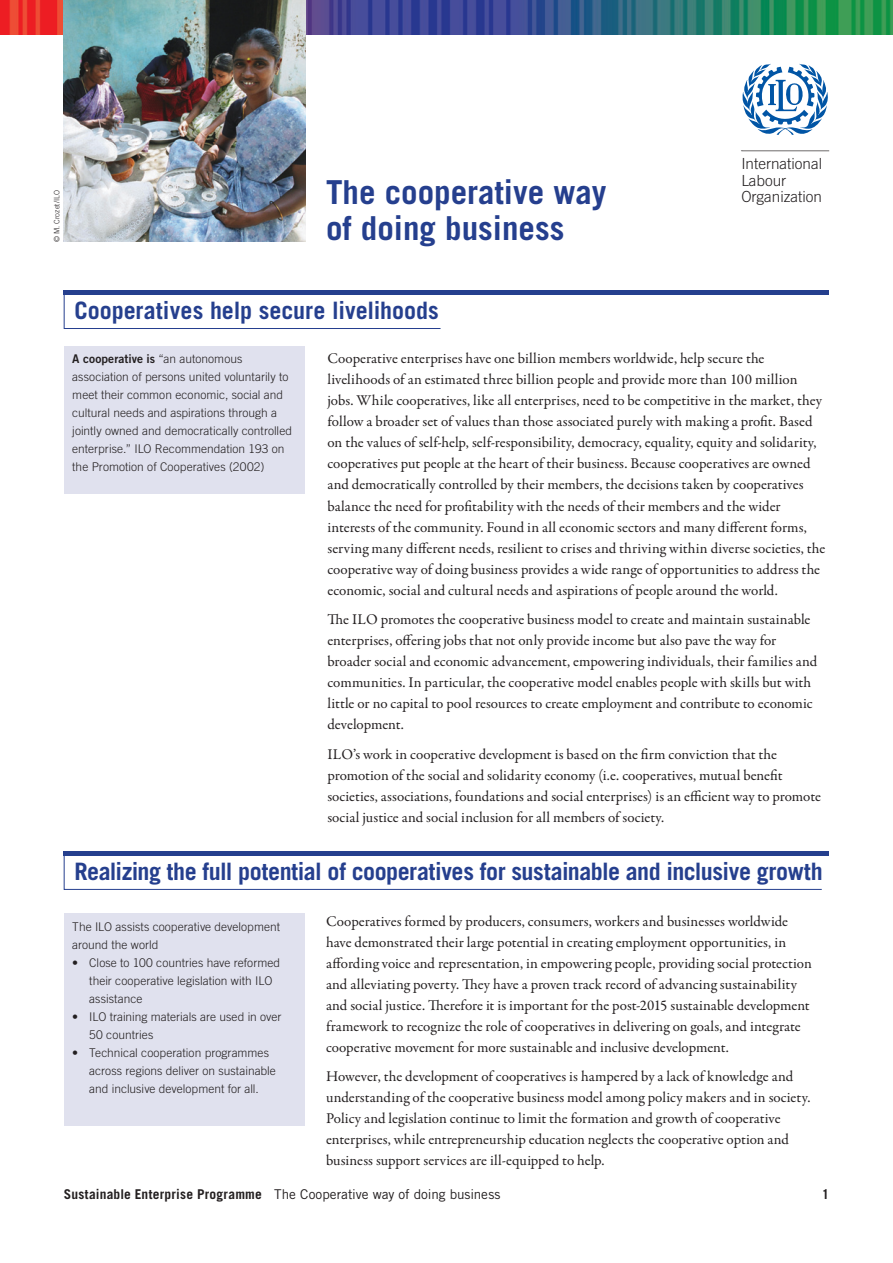
<style>
.page{position:relative;width:893px;height:1263px;background:#fff}
.page>*{position:absolute;margin:0;border:0;box-sizing:border-box;transform-origin:0 0}
.MainHeading{font:700 33px/36px "Trade Gothic LT Std";color:#253f8e}
.Section_heading{font:700 24px "Trade Gothic LT Std";letter-spacing:-.01em;color:#253f8e}
.t1{font:300 15.3px "Trade Gothic";color:#231f20}
.Main_Text{font:15px/21px "Garamond Premr Pro";color:#231f20}
.t2{font:13.5px "Trade Gothic LT Std";letter-spacing:-.005em;color:#231f20}
.t3{font:700 13.5px "Trade Gothic LT Std";color:#231f20}
.Inset_text{font:300 12px/18px "Trade Gothic LT Std";letter-spacing:.005em;color:#231f20}
.Credits{font:300 7.5px "Trade Gothic LT Std";letter-spacing:.005em;color:#231f20}
.s1{font-family:"Trade Gothic LT Std Bd 2";font-weight:400}
.s2{font-weight:700}
</style>
<div class="page">
<img style="left:0;top:0;width:893px;height:34px">
<hr style="left:64px;top:290px;width:765px;height:4px;background:#253f8e">
<svg style="left:63px;top:290px;width:378px;height:39px"></svg>
<div style="left:64px;top:346px;width:241px;height:147px;background:#e0e1ee"></div>
<svg style="left:63px;top:851px;width:759px;height:39px"></svg>
<div style="left:64px;top:913px;width:241px;height:213px;background:#e0e1ee"></div>
<svg style="left:741px;top:151px;width:88px;height:1px"></svg>
<svg style="left:742px;top:64px;width:86px;height:71px"></svg>
<img style="left:64px;top:0;width:242px;height:241px">
<p class="Credits" style="left:53px;top:242px;width:54px;rotate:-90deg">© M. Crozet/ILO</p>
<p class="MainHeading" style="left:326px;top:174px;width:282px">The cooperative way of doing business</p>
<p class="t1" style="left:741px;top:155px;width:82px">International</p>
<p class="t1" style="left:741px;top:171px;width:47px">Labour</p>
<p class="t1" style="left:741px;top:188px;width:82px">Organization</p>
<p class="Section_heading" style="left:74px;top:296px;width:366px">Cooperatives help secure livelihoods</p>
<p class="Inset_text" style="left:72px;top:350px;width:221px"><span class="s1">A cooperative is</span> “an autonomous association of persons united voluntarily to meet their common economic, social and cultural needs and aspirations through a jointly owned and democratically controlled enterprise.” ILO Recommendation 193 on the Promotion of Cooperatives (2002)</p>
<p class="Main_Text" style="left:327px;top:349px;width:499px">Cooperative enterprises have one billion members worldwide, help secure the livelihoods of an estimated three billion people and provide more than 100 million jobs. While cooperatives, like all enterprises, need to be competitive in the market, they follow a broader set of values than those associated purely with making a profit. Based on the values of self-help, self-responsibility, democracy, equality, equity and solidarity, cooperatives put people at the heart of their business. Because cooperatives are owned and democratically controlled by their members, the decisions taken by cooperatives balance the need for profitability with the needs of their members and the wider interests of the community. Found in all economic sectors and many different forms, serving many different needs, resilient to crises and thriving within diverse societies, the cooperative way of doing business provides a wide range of opportunities to address the economic, social and cultural needs and aspirations of people around the world.</p>
<p class="Main_Text" style="left:327px;top:609px;width:491px">The ILO promotes the cooperative business model to create and maintain sustainable enterprises, offering jobs that not only provide income but also pave the way for broader social and economic advancement, empowering individuals, their families and communities. In particular, the cooperative model enables people with skills but with little or no capital to pool resources to create employment and contribute to economic development.</p>
<p class="Main_Text" style="left:327px;top:744px;width:495px">ILO’s work in cooperative development is based on the firm conviction that the promotion of the social and solidarity economy (i.e. cooperatives, mutual benefit societies, associations, foundations and social enterprises) is an efficient way to promote social justice and social inclusion for all members of society.</p>
<p class="Section_heading" style="left:74px;top:857px;width:750px">Realizing the full potential of cooperatives for sustainable and inclusive growth</p>
<p class="Inset_text" style="left:72px;top:917px;width:209px">The ILO assists cooperative development around the world</p>
<p class="Inset_text" style="left:89px;top:953px;width:192px;text-indent:-17px">• Close to 100 countries have reformed their cooperative legislation with ILO assistance</p>
<p class="Inset_text" style="left:89px;top:1007px;width:194px;text-indent:-17px">• ILO training materials are used in over<br>50 countries</p>
<p class="Inset_text" style="left:89px;top:1043px;width:188px;text-indent:-17px">• Technical cooperation programmes across regions deliver on sustainable and inclusive development for all.</p>
<p class="Main_Text" style="left:326px;top:911px;width:487px">Cooperatives formed by producers, consumers, workers and businesses worldwide have demonstrated their large potential in creating employment opportunities, in affording voice and representation, in empowering people, providing social protection and alleviating poverty. They have a proven track record of advancing sustainability and social justice. Therefore it is important for the post-2015 sustainable development framework to recognize the role of cooperatives in delivering on goals, and integrate cooperative movement for more sustainable and inclusive development.</p>
<p class="Main_Text" style="left:326px;top:1066px;width:486px">However, the development of cooperatives is hampered by a lack of knowledge and understanding of the cooperative business model among policy makers and in society.<br>Policy and legislation continue to limit the formation and growth of cooperative enterprises, while entrepreneurship education neglects the cooperative option and business support services are ill-equipped to help.</p>
<p class="t2" style="left:64px;top:1186px;width:438px"><span class="s2">Sustainable Enterprise Programme</span> The Cooperative way of doing business</p>
<p class="t3" style="left:822px;top:1186px;width:9px">1</p>
</div>
